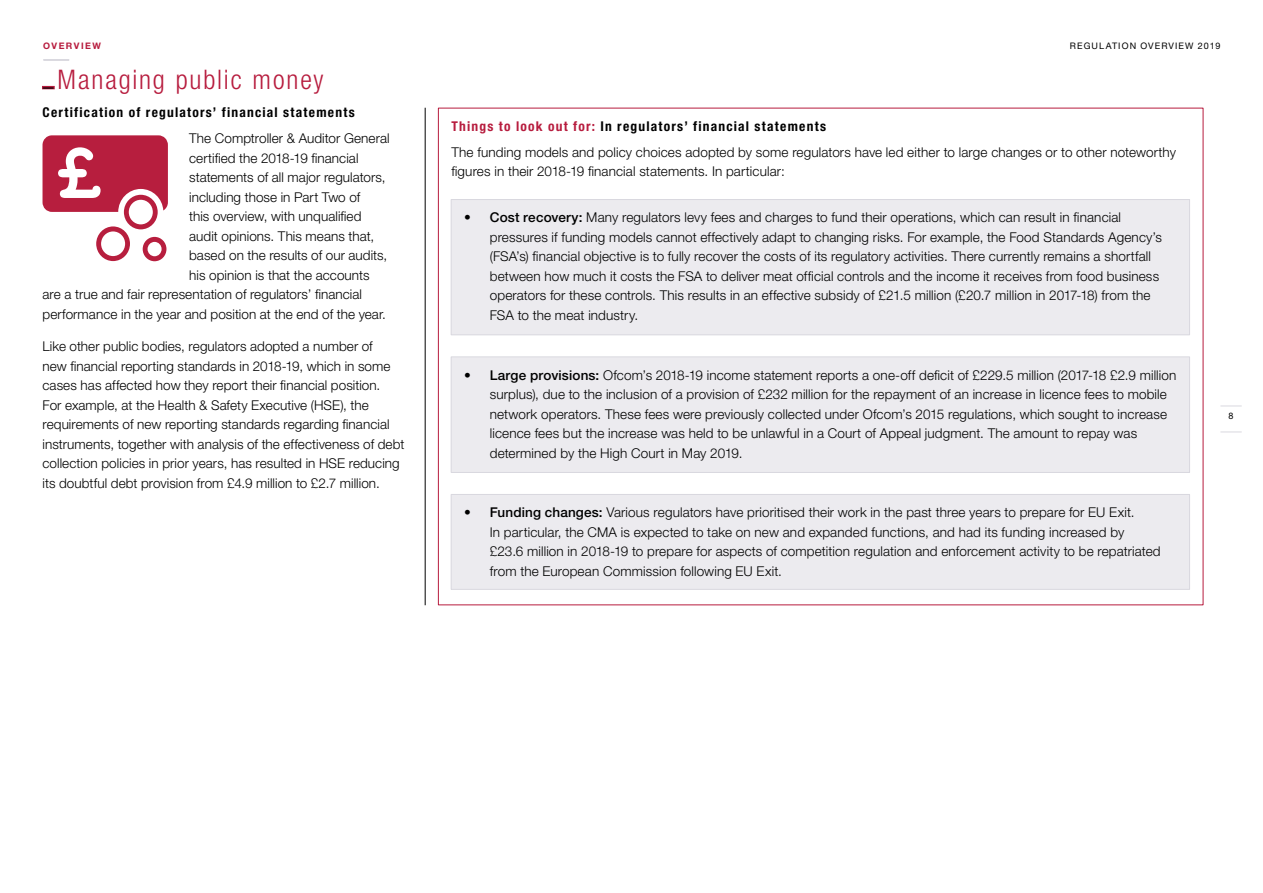
<style>
.page{position:relative;width:1263px;height:893px;background:#fff}
.page>*{position:absolute;margin:0;border:0;box-sizing:border-box;transform-origin:0 0}
.DO_heading_2_2019{font:300 condensed 27px "Helvetica Neue LT Std";letter-spacing:.07em;color:#b71c3e}
.DO_bullet_2019{font:300 13.5px/19.5px "Helvetica Neue LT Std";letter-spacing:.01em;color:#000}
.DO_body_text_2019{font:300 13.5px/19.5px "Helvetica Neue LT Std";letter-spacing:.005em;color:#000}
.DO_heading_4_2019{font:700 condensed 13.5px "Helvetica Neue LT Std";letter-spacing:.09em;color:#000}
.t1{font:9px "Helvetica Neue LT Std";letter-spacing:.12em;color:#000}
.t2{font:700 9px "Helvetica Neue LT Std";letter-spacing:.16em;color:#b71c3e}
.s1{color:#b71c3e}
.s2{font-weight:500}
</style>
<div class="page">
<svg style="left:1221px;top:406px;width:21px;height:1px"></svg>
<svg style="left:1221px;top:432px;width:21px;height:1px"></svg>
<hr style="left:425px;top:108px;width:1px;height:497px;background:#000">
<hr style="left:44px;top:59px;width:25px;height:2px;background:#d9d8df">
<svg style="left:438px;top:107px;width:766px;height:499px"></svg>
<div style="left:450px;top:199px;width:740px;height:137px;background:#ecebef"></div>
<div style="left:450px;top:356px;width:740px;height:117px;background:#ecebef"></div>
<div style="left:450px;top:494px;width:740px;height:96px;background:#ecebef"></div>
<svg style="left:43px;top:135px;width:125px;height:126px"></svg>
<p class="t2" style="left:43px;top:40px;width:59px">OVERVIEW</p>
<p class="t1" style="left:1070px;top:40px;width:152px">REGULATION OVERVIEW 2019</p>
<h2 class="DO_heading_2_2019" style="left:43px;top:64px;width:282px"><sub>–</sub>Managing public money</h2>
<h4 class="DO_heading_4_2019" style="left:43px;top:104px;width:314px">Certification of regulators’ financial statements</h4>
<p class="DO_body_text_2019" style="left:189px;top:128px;width:202px">The Comptroller &amp; Auditor General</p>
<p class="DO_body_text_2019" style="left:189px;top:148px;width:171px">certified the 2018-19 financial</p>
<p class="DO_body_text_2019" style="left:189px;top:167px;width:198px">statements of all major regulators,</p>
<p class="DO_body_text_2019" style="left:189px;top:187px;width:173px">including those in Part Two of</p>
<p class="DO_body_text_2019" style="left:189px;top:206px;width:174px">this overview, with unqualified</p>
<p class="DO_body_text_2019" style="left:189px;top:226px;width:187px">audit opinions. This means that,</p>
<p class="DO_body_text_2019" style="left:189px;top:245px;width:200px">based on the results of our audits,</p>
<p class="DO_body_text_2019" style="left:189px;top:265px;width:182px">his opinion is that the accounts</p>
<p class="DO_body_text_2019" style="left:43px;top:284px;width:321px">are a true and fair representation of regulators’ financial</p>
<p class="DO_body_text_2019" style="left:43px;top:304px;width:345px">performance in the year and position at the end of the year.</p>
<p class="DO_body_text_2019" style="left:43px;top:336px;width:363px">Like other public bodies, regulators adopted a number of<br>new financial reporting standards in 2018-19, which in some cases has affected how they report their financial position.<br>For example, at the Health &amp; Safety Executive (HSE), the requirements of new reporting standards regarding financial instruments, together with analysis of the effectiveness of debt collection policies in prior years, has resulted in HSE reducing its doubtful debt provision from £4.9 million to £2.7 million.</p>
<h4 class="DO_heading_4_2019" style="left:451px;top:118px;width:376px"><span class="s1">Things to look out for:</span> In regulators’ financial statements</h4>
<p class="DO_body_text_2019" style="left:451px;top:142px;width:726px">The funding models and policy choices adopted by some regulators have led either to large changes or to other noteworthy figures in their 2018-19 financial statements. In particular:</p>
<p class="DO_bullet_2019" style="left:490px;top:207px;width:674px;text-indent:-26px"><span class="s2">• Cost recovery:</span> Many regulators levy fees and charges to fund their operations, which can result in financial pressures if funding models cannot effectively adapt to changing risks. For example, the Food Standards Agency’s (FSA’s) financial objective is to fully recover the costs of its regulatory activities. There currently remains a shortfall between how much it costs the FSA to deliver meat official controls and the income it receives from food business operators for these controls. This results in an effective subsidy of £21.5 million (£20.7 million in 2017-18) from the FSA to the meat industry.</p>
<p class="DO_bullet_2019" style="left:490px;top:365px;width:688px;text-indent:-26px"><span class="s2">• Large provisions:</span> Ofcom’s 2018-19 income statement reports a one‑off deficit of £229.5 million (2017‑18 £2.9 million surplus), due to the inclusion of a provision of £232 million for the repayment of an increase in licence fees to mobile network operators. These fees were previously collected under Ofcom’s 2015 regulations, which sought to increase licence fees but the increase was held to be unlawful in a Court of Appeal judgment. The amount to repay was determined by the High Court in May 2019.</p>
<p class="DO_bullet_2019" style="left:490px;top:502px;width:672px;text-indent:-26px"><span class="s2">• Funding changes:</span> Various regulators have prioritised their work in the past three years to prepare for EU Exit.<br>In particular, the CMA is expected to take on new and expanded functions, and had its funding increased by £23.6 million in 2018-19 to prepare for aspects of competition regulation and enforcement activity to be repatriated from the European Commission following EU Exit.</p>
<p class="t1" style="left:1228px;top:410px;width:7px">8</p>
</div>
